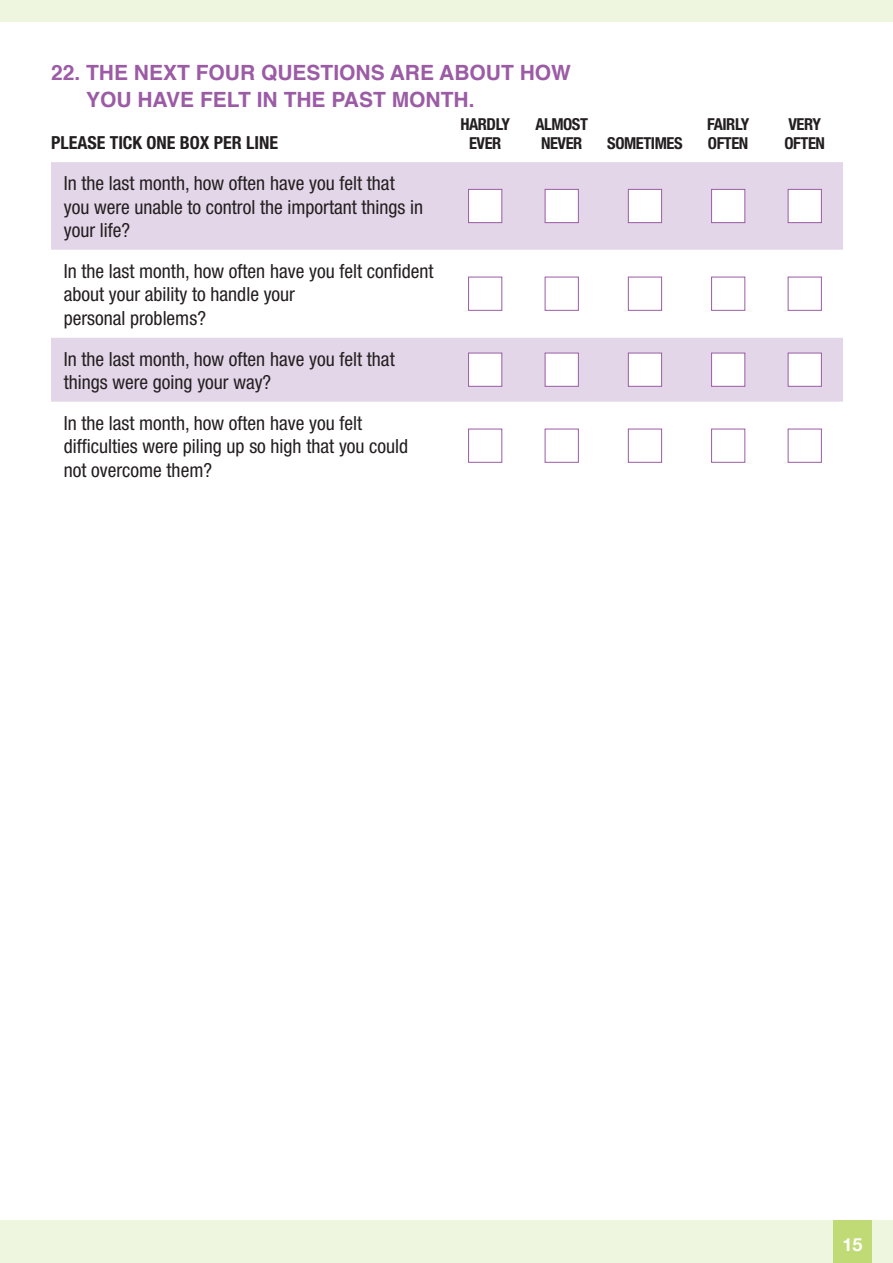
<style>
.page{position:relative;width:893px;height:1263px;background:#fff}
.page>*{position:absolute;margin:0;border:0;box-sizing:border-box;transform-origin:0 0}
.TABLE_TEXT{font:700 21px/27px "Helvetica";color:#9b5ba5}
.TABLE_TEXT-2{font:condensed 19.5px/23.4px "Helvetica Neue";color:#231f20}
.TABLE_TEXT-3{font:700 condensed 18px "Helvetica Neue";color:#231f20}
.t1{font:700 18px "Helvetica Neue";color:#fff}
.TABLE_TEXT-4{font:700 condensed 16.5px/19.8px "Helvetica Neue";letter-spacing:-.025em;color:#231f20;text-align:center}
</style>
<div class="page">
<div style="left:0;top:0;width:893px;height:21px;background:#eff6e0"></div>
<div style="left:0;top:1220px;width:893px;height:43px;background:#eff6e0"></div>
<div style="left:833px;top:1220px;width:39px;height:43px;background:#c0da76"></div>
<div style="left:51px;top:162px;width:792px;height:88px;background:#e4d6e9"></div>
<svg style="left:51px;top:276px;width:792px;height:187px"></svg>
<div style="left:468px;top:189px;width:34px;height:34px;background:#fff;border:1px solid #9b5ba5"></div>
<div style="left:545px;top:189px;width:34px;height:34px;background:#fff;border:1px solid #9b5ba5"></div>
<div style="left:628px;top:189px;width:34px;height:34px;background:#fff;border:1px solid #9b5ba5"></div>
<div style="left:711px;top:189px;width:34px;height:34px;background:#fff;border:1px solid #9b5ba5"></div>
<div style="left:788px;top:189px;width:34px;height:34px;background:#fff;border:1px solid #9b5ba5"></div>
<div style="left:468px;top:277px;width:34px;height:34px;background:#fff;border:1px solid #9b5ba5"></div>
<div style="left:545px;top:277px;width:34px;height:34px;background:#fff;border:1px solid #9b5ba5"></div>
<div style="left:628px;top:277px;width:34px;height:34px;background:#fff;border:1px solid #9b5ba5"></div>
<div style="left:711px;top:277px;width:34px;height:34px;background:#fff;border:1px solid #9b5ba5"></div>
<div style="left:788px;top:277px;width:34px;height:34px;background:#fff;border:1px solid #9b5ba5"></div>
<div style="left:468px;top:353px;width:34px;height:34px;background:#fff;border:1px solid #9b5ba5"></div>
<div style="left:545px;top:353px;width:34px;height:34px;background:#fff;border:1px solid #9b5ba5"></div>
<div style="left:628px;top:353px;width:34px;height:34px;background:#fff;border:1px solid #9b5ba5"></div>
<div style="left:711px;top:353px;width:34px;height:34px;background:#fff;border:1px solid #9b5ba5"></div>
<div style="left:788px;top:353px;width:34px;height:34px;background:#fff;border:1px solid #9b5ba5"></div>
<div style="left:468px;top:429px;width:34px;height:34px;background:#fff;border:1px solid #9b5ba5"></div>
<div style="left:545px;top:429px;width:34px;height:34px;background:#fff;border:1px solid #9b5ba5"></div>
<div style="left:628px;top:429px;width:34px;height:34px;background:#fff;border:1px solid #9b5ba5"></div>
<div style="left:711px;top:429px;width:34px;height:34px;background:#fff;border:1px solid #9b5ba5"></div>
<div style="left:788px;top:429px;width:34px;height:34px;background:#fff;border:1px solid #9b5ba5"></div>
<p class="TABLE_TEXT" style="left:86px;top:59px;width:486px;text-indent:-35px">22. THE NEXT FOUR QUESTIONS ARE ABOUT HOW<br>YOU HAVE FELT IN THE PAST MONTH.</p>
<p class="TABLE_TEXT-3" style="left:51px;top:132px;width:229px">PLEASE TICK ONE BOX PER LINE</p>
<p class="TABLE_TEXT-4" style="left:460px;top:114px;width:51px">HARDLY<br>EVER</p>
<p class="TABLE_TEXT-4" style="left:535px;top:114px;width:54px">ALMOST<br>NEVER</p>
<p class="TABLE_TEXT-2" style="left:64px;top:172px;width:361px">In the last month, how often have you felt that you were unable to control the important things in your life?</p>
<p class="TABLE_TEXT-2" style="left:64px;top:259px;width:371px">In the last month, how often have you felt confident about your ability to handle your</p>
<p class="TABLE_TEXT-2" style="left:64px;top:306px;width:144px">personal problems?</p>
<p class="TABLE_TEXT-2" style="left:64px;top:347px;width:333px">In the last month, how often have you felt that things were going your way?</p>
<p class="TABLE_TEXT-2" style="left:64px;top:411px;width:346px">In the last month, how often have you felt difficulties were piling up so high that you could not overcome them?</p>
<p class="TABLE_TEXT-4" style="left:607px;top:133px;width:77px">SOMETIMES</p>
<p class="TABLE_TEXT-4" style="left:707px;top:114px;width:44px;text-align:left">FAIRLY<br>OFTEN</p>
<p class="TABLE_TEXT-4" style="left:784px;top:114px;width:42px;text-align:left">VERY<br>OFTEN</p>
<p class="t1" style="left:843px;top:1228px;width:22px">15</p>
</div>
